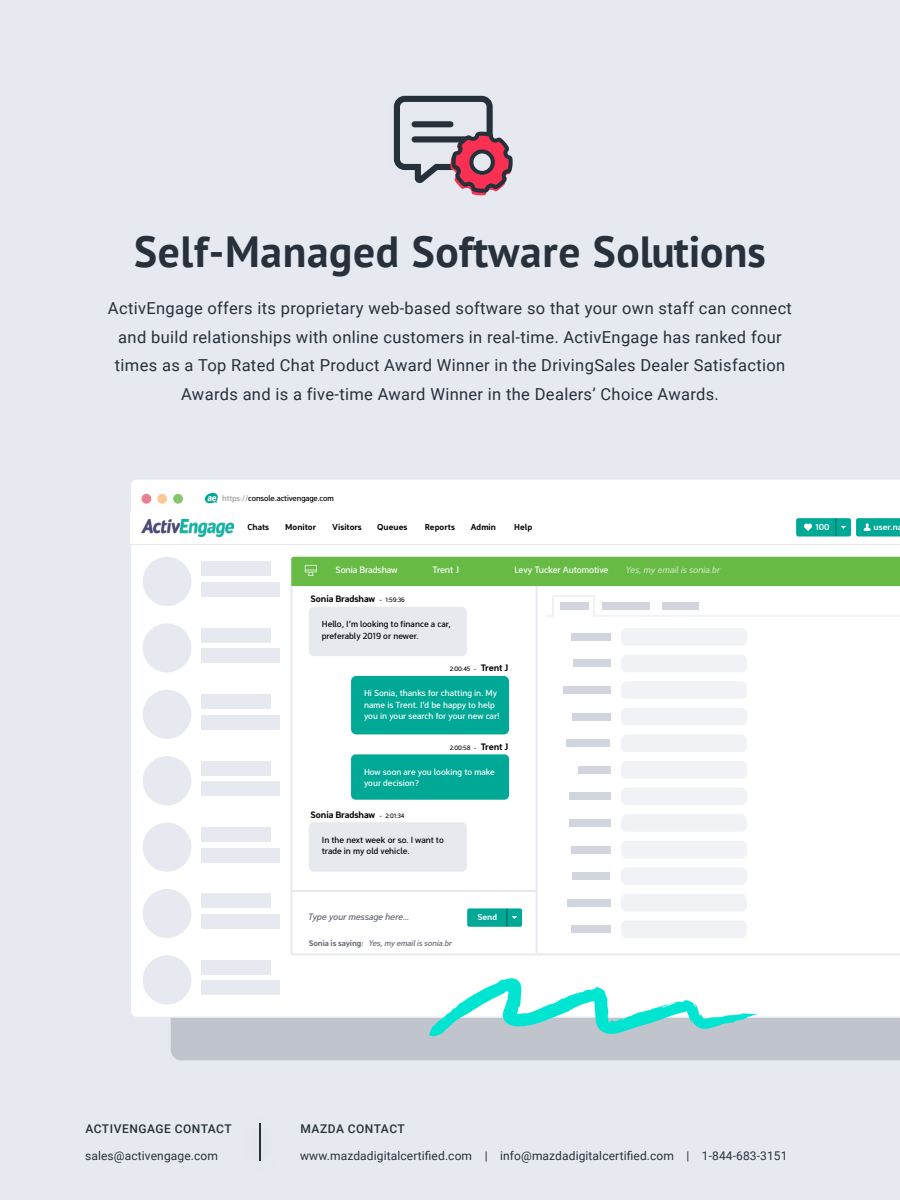
<style>
.page{position:relative;width:900px;height:1200px;background:#e6e9f0}
.page>*{position:absolute;margin:0;border:0;box-sizing:border-box;transform-origin:0 0}
.t1{font:700 43.5px "PT Sans";letter-spacing:.015em;color:#27303b}
.t2{font:16.5px/28.5px "Roboto";letter-spacing:.02em;color:#27303b;text-align:center}
.t3{font:12px "Roboto";letter-spacing:.01em;color:#27303b}
.t4{font:500 12px "Roboto";letter-spacing:.045em;color:#27303b}
.t5{font:700 8.7px "Activ Engage Sans";letter-spacing:-.01em;color:#000}
.t6{font:8.7px "Activ Engage Sans";letter-spacing:-.01em;color:#fff}
.t7{font:italic 8.7px "Activ Engage Sans";letter-spacing:-.01em;color:#646777}
.t8{font:italic 8.7px "Activ Engage Sans";letter-spacing:-.01em;color:#fff}
.t9{font:8.4px/11.4px "Activ Engage Sans";color:#fff}
.t10{font:8.4px/11.4px "Activ Engage Sans";color:#000}
.t11{font:700 8.1px "Activ Engage Sans";color:#000}
.t12{font:700 8.1px "Activ Engage Sans";color:#fcfbfc}
.t13{font:italic 7.65px "Activ Engage Sans";letter-spacing:-.01em;color:#646777}
.t14{font:7.65px "Activ Engage Sans";letter-spacing:-.01em;color:#000}
.t15{font:6px "Activ Engage Sans";letter-spacing:-.01em;color:#000}
.s1{color:#9b9b9b}
.s2{font-weight:400;font-size:6px}
.s3{font-weight:700;font-size:8.7px}
.s4{font-weight:700;font-style:normal}
</style>
<div class="page">
<svg style="left:387px;top:93px;width:126px;height:102px"></svg>
<div style="left:171px;top:1018px;width:729px;height:42px;background:#c0c4cc"></div>
<svg style="left:130px;top:478px;width:770px;height:540px"></svg>
<div style="left:142px;top:494px;width:9px;height:10px;background:#ea7f91;border-radius:50%"></div>
<div style="left:157px;top:494px;width:10px;height:10px;background:#fdc797;border-radius:50%"></div>
<div style="left:173px;top:494px;width:10px;height:10px;background:#86c76b;border-radius:50%"></div>
<svg style="left:290px;top:557px;width:610px;height:398px"></svg>
<div style="left:131px;top:512px;width:769px;height:32px;background:#fff"></div>
<hr style="left:131px;top:544px;width:769px;height:1px;background:#e6e9f0">
<div style="left:796px;top:518px;width:55px;height:19px;background:#00a896;border-radius:2px"></div>
<svg style="left:804px;top:524px;width:8px;height:7px"></svg>
<svg style="left:836px;top:518px;width:10px;height:18px"></svg>
<svg style="left:856px;top:518px;width:44px;height:19px"></svg>
<svg style="left:197px;top:488px;width:703px;height:19px"></svg>
<div style="left:351px;top:676px;width:158px;height:58px;background:#00a896;border-radius:5px"></div>
<div style="left:351px;top:754px;width:158px;height:46px;background:#00a896;border-radius:5px"></div>
<div style="left:309px;top:607px;width:158px;height:49px;background:#e6e9ed;border-radius:5px"></div>
<div style="left:309px;top:822px;width:158px;height:50px;background:#e6e9ed;border-radius:5px"></div>
<hr style="left:536px;top:586px;width:1px;height:367px;background:#e6e9f0">
<div style="left:291px;top:557px;width:609px;height:29px;background:#67bb44"></div>
<div style="left:467px;top:908px;width:55px;height:19px;background:#00a896;border-radius:2px"></div>
<svg style="left:507px;top:909px;width:10px;height:17px"></svg>
<hr style="left:291px;top:890px;width:245px;height:2px;background:#e6e9f0">
<div style="left:621px;top:628px;width:126px;height:18px;background:#f1f2f6;border-radius:6px"></div>
<div style="left:571px;top:633px;width:39px;height:8px;background:#d0d5de"></div>
<div style="left:621px;top:655px;width:126px;height:17px;background:#f1f2f6;border-radius:6px"></div>
<div style="left:573px;top:660px;width:37px;height:7px;background:#d0d5de"></div>
<div style="left:621px;top:681px;width:126px;height:18px;background:#f1f2f6;border-radius:6px"></div>
<div style="left:563px;top:686px;width:47px;height:8px;background:#d0d5de"></div>
<div style="left:621px;top:708px;width:126px;height:17px;background:#f1f2f6;border-radius:6px"></div>
<div style="left:572px;top:713px;width:38px;height:7px;background:#d0d5de"></div>
<div style="left:621px;top:734px;width:126px;height:18px;background:#f1f2f6;border-radius:6px"></div>
<div style="left:567px;top:739px;width:43px;height:8px;background:#d0d5de"></div>
<div style="left:621px;top:761px;width:126px;height:18px;background:#f1f2f6;border-radius:6px"></div>
<div style="left:578px;top:766px;width:32px;height:8px;background:#d0d5de"></div>
<div style="left:621px;top:788px;width:126px;height:17px;background:#f1f2f6;border-radius:6px"></div>
<div style="left:569px;top:793px;width:41px;height:7px;background:#d0d5de"></div>
<div style="left:621px;top:814px;width:126px;height:18px;background:#f1f2f6;border-radius:6px"></div>
<div style="left:569px;top:819px;width:41px;height:8px;background:#d0d5de"></div>
<div style="left:621px;top:841px;width:126px;height:17px;background:#f1f2f6;border-radius:6px"></div>
<div style="left:571px;top:846px;width:39px;height:7px;background:#d0d5de"></div>
<div style="left:621px;top:867px;width:126px;height:18px;background:#f1f2f6;border-radius:6px"></div>
<div style="left:573px;top:872px;width:37px;height:8px;background:#d0d5de"></div>
<div style="left:621px;top:894px;width:126px;height:18px;background:#f1f2f6;border-radius:6px"></div>
<div style="left:567px;top:899px;width:43px;height:8px;background:#d0d5de"></div>
<div style="left:621px;top:921px;width:126px;height:17px;background:#f1f2f6;border-radius:6px"></div>
<div style="left:571px;top:926px;width:39px;height:7px;background:#d0d5de"></div>
<svg style="left:544px;top:594px;width:356px;height:24px"></svg>
<div style="left:560px;top:603px;width:28px;height:7px;background:#d0d5de"></div>
<div style="left:602px;top:603px;width:48px;height:7px;background:#d0d5de"></div>
<div style="left:663px;top:603px;width:36px;height:7px;background:#d0d5de"></div>
<div style="left:143px;top:557px;width:48px;height:49px;background:#e6e9f0;border-radius:50%"></div>
<div style="left:201px;top:562px;width:70px;height:14px;background:#e6e9f0"></div>
<div style="left:201px;top:582px;width:79px;height:15px;background:#e6e9f0"></div>
<div style="left:143px;top:623px;width:48px;height:49px;background:#e6e9f0;border-radius:50%"></div>
<div style="left:201px;top:628px;width:70px;height:15px;background:#e6e9f0"></div>
<div style="left:201px;top:649px;width:79px;height:14px;background:#e6e9f0"></div>
<div style="left:143px;top:690px;width:48px;height:49px;background:#e6e9f0;border-radius:50%"></div>
<div style="left:201px;top:695px;width:70px;height:14px;background:#e6e9f0"></div>
<div style="left:201px;top:715px;width:79px;height:14px;background:#e6e9f0"></div>
<div style="left:143px;top:756px;width:48px;height:49px;background:#e6e9f0;border-radius:50%"></div>
<div style="left:201px;top:761px;width:70px;height:14px;background:#e6e9f0"></div>
<div style="left:201px;top:782px;width:79px;height:14px;background:#e6e9f0"></div>
<div style="left:143px;top:823px;width:48px;height:49px;background:#e6e9f0;border-radius:50%"></div>
<div style="left:201px;top:827px;width:70px;height:15px;background:#e6e9f0"></div>
<div style="left:201px;top:848px;width:79px;height:14px;background:#e6e9f0"></div>
<div style="left:143px;top:889px;width:48px;height:49px;background:#e6e9f0;border-radius:50%"></div>
<div style="left:201px;top:894px;width:70px;height:14px;background:#e6e9f0"></div>
<div style="left:201px;top:914px;width:79px;height:15px;background:#e6e9f0"></div>
<div style="left:143px;top:955px;width:48px;height:50px;background:#e6e9f0;border-radius:50%"></div>
<div style="left:201px;top:960px;width:70px;height:15px;background:#e6e9f0"></div>
<div style="left:201px;top:981px;width:79px;height:14px;background:#e6e9f0"></div>
<svg style="left:429px;top:978px;width:328px;height:58px"></svg>
<img style="left:142px;top:520px;width:91px;height:16px">
<div style="left:237px;top:1109px;width:47px;height:73px;background:#e5e8ef"></div>
<hr style="left:260px;top:1123px;width:1px;height:38px;background:#27303b">
<h1 class="t1" style="left:134px;top:232px;width:633px">Self-Managed Software Solutions</h1>
<p class="t2" style="left:108px;top:294px;width:686px">ActivEngage offers its proprietary web-based software so that your own staff can connect and build relationships with online customers in real-time. ActivEngage has ranked four times as a Top Rated Chat Product Award Winner in the DrivingSales Dealer Satisfaction Awards and is a five-time Award Winner in the Dealers’ Choice Awards.</p>
<p class="t14" style="left:222px;top:494px;width:113px"><span class="s1">https://</span>console.activengage.com</p>
<p class="t11" style="left:247px;top:523px;width:23px">Chats</p>
<p class="t11" style="left:285px;top:523px;width:32px">Monitor</p>
<p class="t11" style="left:332px;top:523px;width:31px">Visitors</p>
<p class="t11" style="left:377px;top:523px;width:32px">Queues</p>
<p class="t11" style="left:425px;top:523px;width:32px">Reports</p>
<p class="t11" style="left:471px;top:523px;width:27px">Admin</p>
<p class="t11" style="left:514px;top:523px;width:20px">Help</p>
<p class="t12" style="left:815px;top:523px;width:16px">100</p>
<p class="t12" style="left:874px;top:523px;width:30px">user.na</p>
<p class="t6" style="left:336px;top:566px;width:64px">Sonia Bradshaw</p>
<p class="t6" style="left:433px;top:566px;width:28px">Trent J</p>
<p class="t6" style="left:515px;top:566px;width:95px">Levy Tucker Automotive</p>
<p class="t8" style="left:627px;top:566px;width:96px">Yes, my email is sonia.br</p>
<p class="t5" style="left:311px;top:595px;width:96px">Sonia Bradshaw <span class="s2">- 1:59:36</span></p>
<p class="t10" style="left:322px;top:619px;width:130px">Hello, I’m looking to finance a car, preferably 2019 or newer.</p>
<p class="t15" style="left:450px;top:666px;width:60px">2:00:45 - <span class="s3">Trent J</span></p>
<p class="t9" style="left:364px;top:688px;width:137px">Hi Sonia, thanks for chatting in. My name is Trent. I’d be happy to help you in your search for your new car!</p>
<p class="t15" style="left:450px;top:745px;width:60px">2:00:58 - <span class="s3">Trent J</span></p>
<p class="t9" style="left:364px;top:766px;width:132px">How soon are you looking to make your decision?</p>
<p class="t5" style="left:311px;top:810px;width:96px">Sonia Bradshaw <span class="s2">- 2:01:34</span></p>
<p class="t10" style="left:322px;top:834px;width:123px">In the next week or so. I want to trade in my old vehicle.</p>
<p class="t7" style="left:309px;top:912px;width:103px">Type your message here...</p>
<p class="t12" style="left:478px;top:913px;width:21px">Send</p>
<p class="t13" style="left:309px;top:939px;width:145px"><span class="s4">Sonia is saying:</span> Yes, my email is sonia.br</p>
<p class="t4" style="left:85px;top:1124px;width:148px">ACTIVENGAGE CONTACT</p>
<p class="t4" style="left:300px;top:1124px;width:106px">MAZDA CONTACT</p>
<p class="t3" style="left:85px;top:1147px;width:134px">sales@activengage.com</p>
<p class="t3" style="left:300px;top:1147px;width:489px">www.mazdadigitalcertified.com | info@mazdadigitalcertified.com | 1-844-683-3151</p>
</div>
